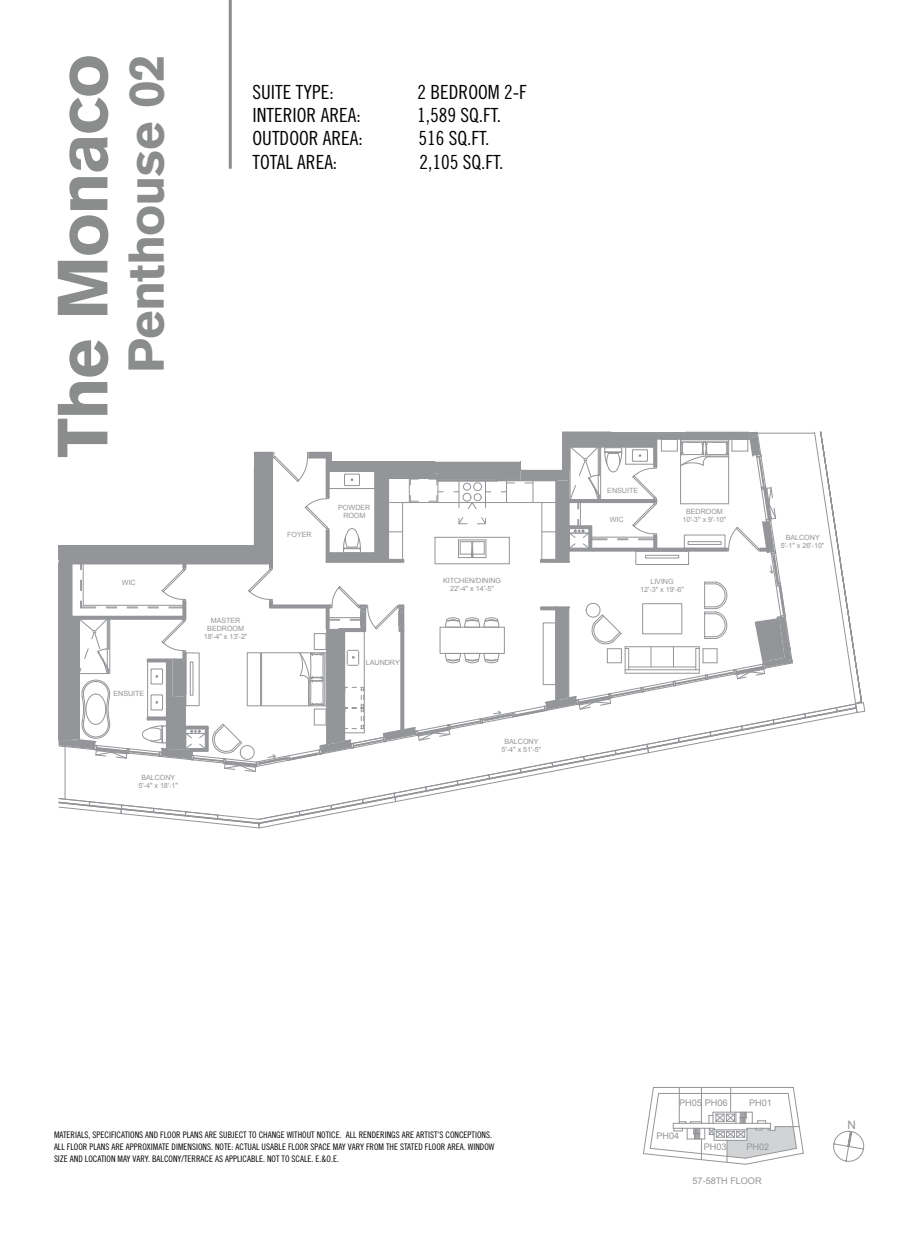
<style>
.page{position:relative;width:918px;height:1242px;background:#fff}
.page>*{position:absolute;margin:0;border:0;box-sizing:border-box;transform-origin:0 0}
.t1{font:900 69.75px "Akzidenz Grotesk";letter-spacing:-.025em;color:#8b8d8d}
.t2{font:900 49.5px "Akzidenz Grotesk";letter-spacing:-.02em;color:#8b8d8d}
.t3{font:19.5px "Trade Gothic Cond Eighteen";color:#000}
.t4{font:11.7px "Arial";color:#939598}
.t5{font:9.15px "Arial";letter-spacing:-.005em;color:#939598}
.t6{font:9px/12px "Trade Gothic Cond Eighteen";color:#000}
.t7{font:7.2px/7.9px "Arial";letter-spacing:-.01em;color:#939598;text-align:center}
</style>
<div class="page">
<svg style="left:59px;top:432px;width:806px;height:397px"></svg>
<svg style="left:643px;top:1087px;width:161px;height:78px"></svg>
<hr style="left:714px;top:1130px;width:33px;height:1px;background:#939598">
<svg style="left:833px;top:1131px;width:31px;height:31px"></svg>
<hr style="left:229px;top:0;width:3px;height:169px;background:#8b8d8d">
<p class="t1" style="left:41px;top:458px;width:405px;rotate:-90deg">The Monaco</p>
<p class="t2" style="left:116px;top:373px;width:321px;rotate:-90deg">Penthouse 02</p>
<p class="t7" style="left:122px;top:579px;width:15px">WIC</p>
<p class="t7" style="left:113px;top:690px;width:32px">ENSUITE</p>
<p class="t7" style="left:138px;top:774px;width:41px">BALCONY<br>5'-4" x 18'-1"</p>
<p class="t3" style="left:253px;top:80px;width:83px">SUITE TYPE:</p>
<p class="t3" style="left:418px;top:80px;width:111px">2 BEDROOM 2-F</p>
<p class="t3" style="left:253px;top:103px;width:110px">INTERIOR AREA:</p>
<p class="t3" style="left:417px;top:103px;width:86px">1,589 SQ.FT.</p>
<p class="t3" style="left:253px;top:127px;width:112px">OUTDOOR AREA:</p>
<p class="t3" style="left:418px;top:127px;width:73px">516 SQ.FT.</p>
<p class="t3" style="left:253px;top:150px;width:86px">TOTAL AREA:</p>
<p class="t3" style="left:420px;top:150px;width:86px">2,105 SQ.FT.</p>
<p class="t7" style="left:204px;top:616px;width:45px">MASTER<br>BEDROOM<br>18'-4" x 13'-2"</p>
<p class="t7" style="left:287px;top:531px;width:26px">FOYER</p>
<p class="t7" style="left:338px;top:503px;width:34px">POWDER<br>ROOM</p>
<p class="t7" style="left:366px;top:659px;width:36px">LAUNDRY</p>
<p class="t7" style="left:443px;top:577px;width:60px">KITCHEN/DINING<br>22'-4" x 14'-5"</p>
<p class="t7" style="left:502px;top:738px;width:41px">BALCONY<br>5'-4" x 51'-5"</p>
<p class="t7" style="left:607px;top:487px;width:32px">ENSUITE</p>
<p class="t7" style="left:610px;top:516px;width:15px">WIC</p>
<p class="t7" style="left:683px;top:507px;width:45px">BEDROOM<br>10'-3" x 9'-10"</p>
<p class="t7" style="left:640px;top:577px;width:45px">LIVING<br>12'-3" x 19'-6"</p>
<p class="t7" style="left:781px;top:534px;width:45px">BALCONY<br>5'-1" x 26'-10"</p>
<p class="t6" style="left:54px;top:1128px;width:442px">MATERIALS, SPECIFICATIONS AND FLOOR PLANS ARE SUBJECT TO CHANGE WITHOUT NOTICE. ALL RENDERINGS ARE ARTIST’S CONCEPTIONS.<br>ALL FLOOR PLANS ARE APPROXIMATE DIMENSIONS. NOTE: ACTUAL USABLE FLOOR SPACE MAY VARY FROM THE STATED FLOOR AREA. WINDOW<br>SIZE AND LOCATION MAY VARY. BALCONY/TERRACE AS APPLICABLE. NOT TO SCALE. E.&amp;O.E.</p>
<p class="t5" style="left:679px;top:1097px;width:50px">PH05 PH06</p>
<p class="t5" style="left:749px;top:1097px;width:24px">PH01</p>
<p class="t5" style="left:704px;top:1140px;width:24px">PH03</p>
<p class="t5" style="left:746px;top:1140px;width:24px">PH02</p>
<p class="t5" style="left:656px;top:1130px;width:24px">PH04</p>
<p class="t5" style="left:693px;top:1175px;width:71px">57-58TH FLOOR</p>
<p class="t4" style="left:847px;top:1117px;width:10px">N</p>
</div>
